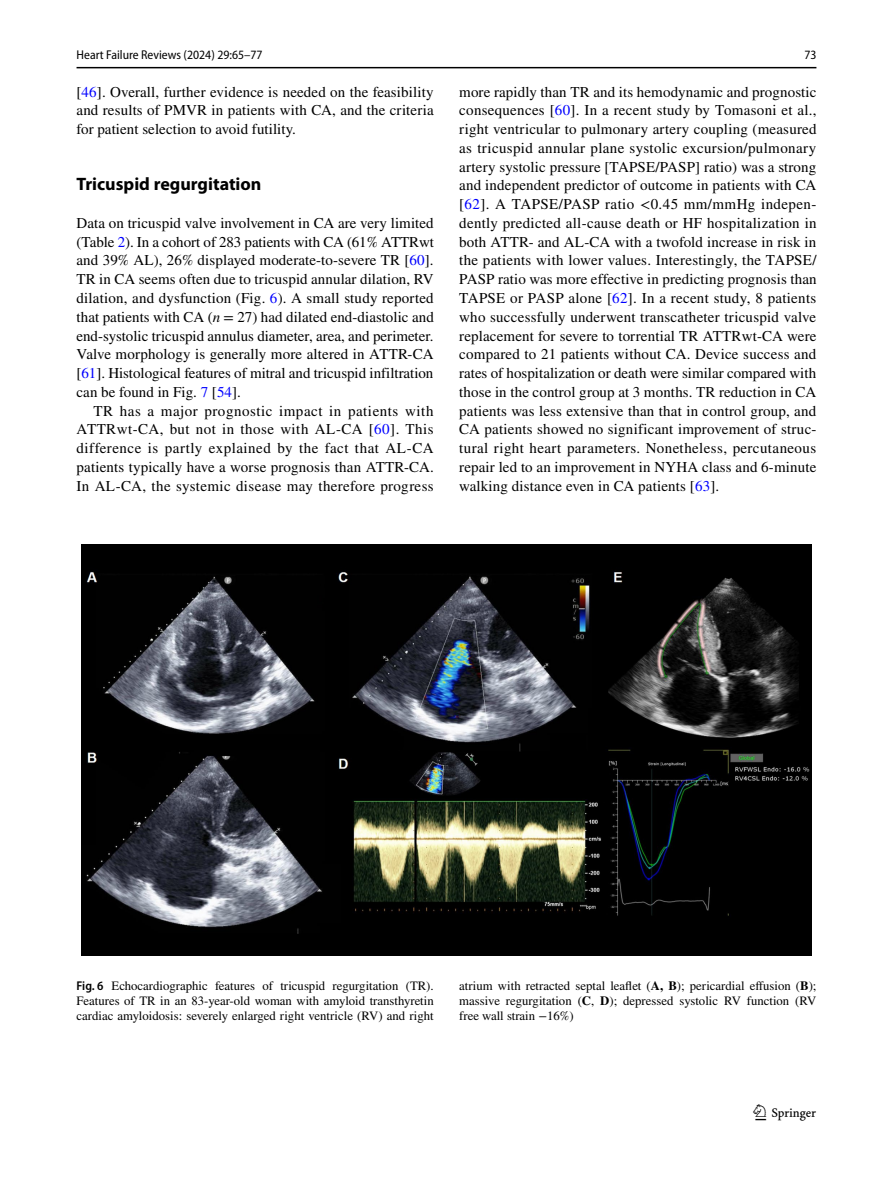
<style>
.page{position:relative;width:893px;height:1187px;background:#fff}
.page>*{position:absolute;margin:0;border:0;box-sizing:border-box;transform-origin:0 0}
.t1{font:22.5px "Springnew Regular 3";color:#000}
.t2{font:700 18px "Myriad Pro";color:#000}
.t3{font:15px/18.8px "STIX";letter-spacing:.01em;color:#000;text-align:justify}
.t4{font:12.75px/15px "STIX";color:#000;text-align:justify}
.t5{font:semi-condensed 12.75px "Myriad Pro";color:#000}
.s1{color:#00f}
.s2{font-style:italic}
.s3{font-family:"Myriad Pro";font-weight:600;font-stretch:semi-condensed}
.s4{font-weight:700}
</style>
<div class="page">
<hr style="left:77px;top:67px;width:739px;height:1px;background:#000">
<img style="left:81px;top:544px;width:731px;height:410px">
<p class="t5" style="left:77px;top:48px;width:188px">Heart Failure Reviews (2024) 29:65–77</p>
<p class="t5" style="left:804px;top:48px;width:14px">73</p>
<p class="t3" style="left:77px;top:83px;width:359px">[<span class="s1">46</span>]. Overall, further evidence is needed on the feasibility and results of PMVR in patients with CA, and the criteria for patient selection to avoid futility.</p>
<p class="t2" style="left:77px;top:173px;width:186px">Tricuspid regurgitation</p>
<p class="t3" style="left:77px;top:214px;width:359px">Data on tricuspid valve involvement in CA are very limited (Table <span class="s1">2</span>). In a cohort of 283 patients with CA (61% ATTRwt and 39% AL), 26% displayed moderate-to-severe TR [<span class="s1">60</span>].<br>TR in CA seems often due to tricuspid annular dilation, RV dilation, and dysfunction (Fig. <span class="s1">6</span>). A small study reported that patients with CA (<span class="s2">n</span> = 27) had dilated end-diastolic and end-systolic tricuspid annulus diameter, area, and perimeter.<br>Valve morphology is generally more altered in ATTR-CA [<span class="s1">61</span>]. Histological features of mitral and tricuspid infiltration can be found in Fig. <span class="s1">7</span> [<span class="s1">54</span>].</p>
<p class="t3" style="left:77px;top:402px;width:359px;text-indent:17px">TR has a major prognostic impact in patients with ATTRwt-CA, but not in those with AL-CA [<span class="s1">60</span>]. This difference is partly explained by the fact that AL-CA patients typically have a worse prognosis than ATTR-CA.<br>In AL-CA, the systemic disease may therefore progress</p>
<p class="t3" style="left:459px;top:83px;width:359px">more rapidly than TR and its hemodynamic and prognostic consequences [<span class="s1">60</span>]. In a recent study by Tomasoni et al., right ventricular to pulmonary artery coupling (measured as tricuspid annular plane systolic excursion/pulmonary artery systolic pressure [TAPSE/PASP] ratio) was a strong and independent predictor of outcome in patients with CA [<span class="s1">62</span>]. A TAPSE/PASP ratio &lt;0.45 mm/mmHg indepen&shy;dently predicted all-cause death or HF hospitalization in both ATTR- and AL-CA with a twofold increase in risk in the patients with lower values. Interestingly, the TAPSE/ PASP ratio was more effective in predicting prognosis than TAPSE or PASP alone [<span class="s1">62</span>]. In a recent study, 8 patients who successfully underwent transcatheter tricuspid valve replacement for severe to torrential TR ATTRwt-CA were compared to 21 patients without CA. Device success and rates of hospitalization or death were similar compared with those in the control group at 3 months. TR reduction in CA patients was less extensive than that in control group, and CA patients showed no significant improvement of struc&shy;tural right heart parameters. Nonetheless, percutaneous repair led to an improvement in NYHA class and 6-minute walking distance even in CA patients [<span class="s1">63</span>].</p>
<p class="t4" style="left:77px;top:979px;width:359px"><span class="s3">Fig. 6</span> Echocardiographic features of tricuspid regurgitation (TR).<br>Features of TR in an 83-year-old woman with amyloid transthyretin cardiac amyloidosis: severely enlarged right ventricle (RV) and right</p>
<p class="t4" style="left:459px;top:979px;width:359px">atrium with retracted septal leaflet (<span class="s4">A, B</span>); pericardial effusion (<span class="s4">B</span>); massive regurgitation (<span class="s4">C</span>, <span class="s4">D</span>); depressed systolic RV function (RV free wall strain −16%)</p>
<h1 class="t1" style="left:755px;top:1104px;width:62px">1 3</h1>
</div>
